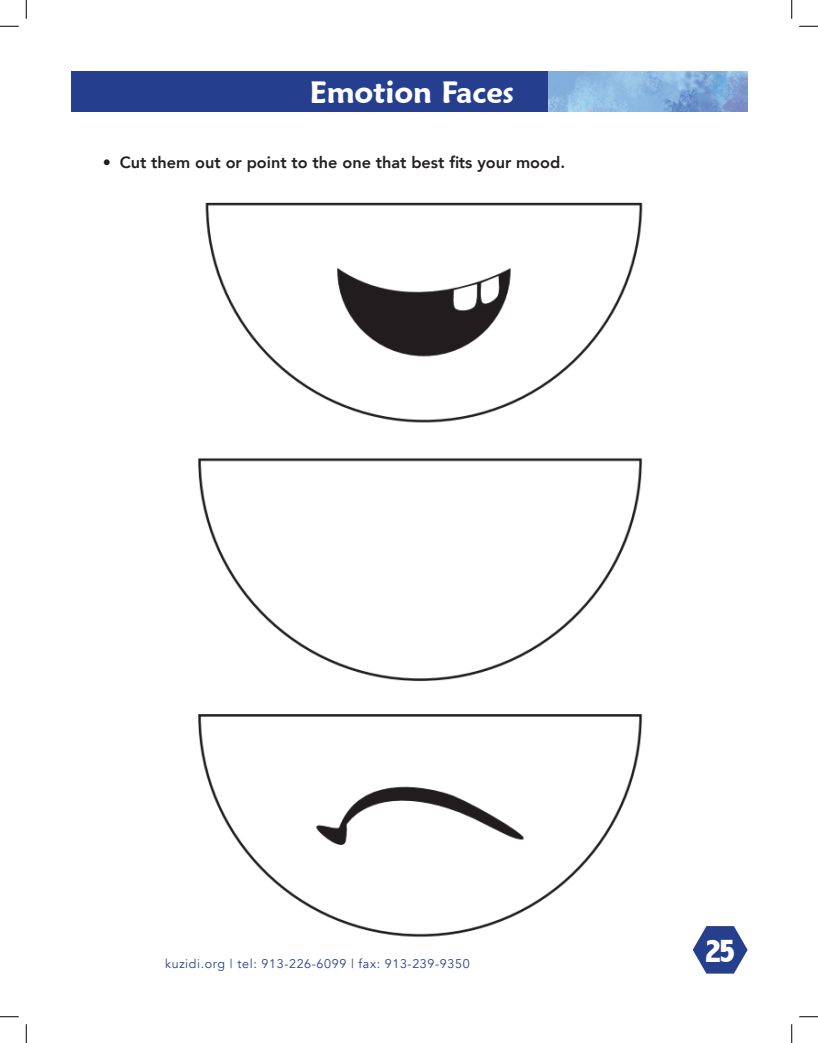
<style>
.page{position:relative;width:818px;height:1043px;background:#fff}
.page>*{position:absolute;margin:0;border:0;box-sizing:border-box;transform-origin:0 0}
.t1{font:800 condensed 33.75px "Abadi";color:#fff}
.t2{font:600 30px "Maiandra GD";color:#fff}
.t3{font:800 16.25px "Avenir";color:#231f20}
.t4{font:12.5px "Avenir";letter-spacing:.05em;color:#253f8e}
</style>
<div class="page">
<img style="left:198px;top:458px;width:445px;height:479px">
<img style="left:205px;top:202px;width:438px;height:221px">
<div style="left:71px;top:71px;width:676px;height:41px;background:#253f8e"></div>
<img style="left:548px;top:71px;width:199px;height:41px">
<svg style="left:692px;top:926px;width:55px;height:47px"></svg>
<svg style="left:0;top:25px;width:19px;height:2px"></svg>
<svg style="left:799px;top:25px;width:19px;height:2px"></svg>
<svg style="left:0;top:1016px;width:19px;height:1px"></svg>
<svg style="left:799px;top:1016px;width:19px;height:1px"></svg>
<svg style="left:25px;top:0;width:2px;height:19px"></svg>
<svg style="left:25px;top:1024px;width:2px;height:18px"></svg>
<svg style="left:791px;top:0;width:1px;height:19px"></svg>
<svg style="left:791px;top:1024px;width:1px;height:18px"></svg>
<h2 class="t2" style="left:310px;top:74px;width:206px">Emotion Faces</h2>
<p class="t3" style="left:103px;top:150px;width:464px">• Cut them out or point to the one that best fits your mood.</p>
<p class="t4" style="left:165px;top:956px;width:306px">kuzidi.org | tel: 913-226-6099 | fax: 913-239-9350</p>
<h1 class="t1" style="left:704px;top:931px;width:33px">25</h1>
</div>
